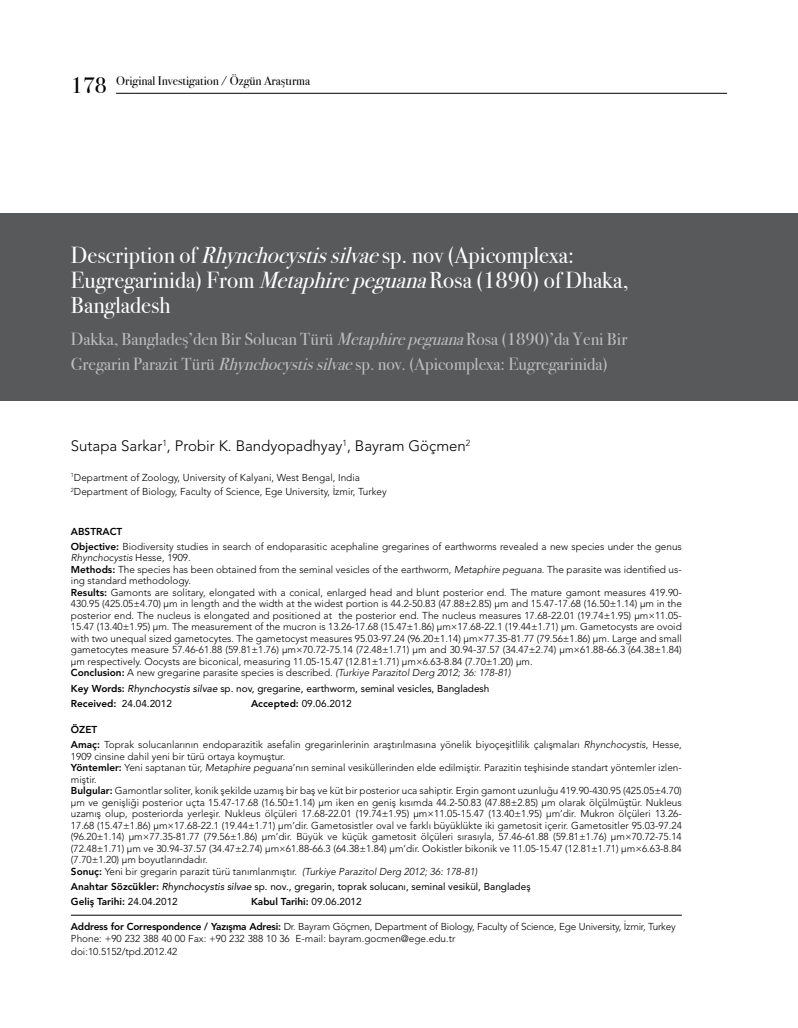
<style>
.page{position:relative;width:798px;height:1028px;background:#fff}
.page>*{position:absolute;margin:0;border:0;box-sizing:border-box;transform-origin:0 0}
.t1{font:23.12px/25px "Bodoni Svty Two ITCTT Book";color:#fff}
.t2{font:17.5px/25px "Bodoni Svty Two ITCTT Book";color:#bcbec0}
.t3{font:300 15px "Avenir LT Std";color:#000}
.t4{font:12.5px "Bodoni Svty Two ITCTT Book";color:#000}
.t5{font:300 10px/11.5px "Avenir LT Std";color:#000}
.t6{font:10px/15px "Avenir LT Std";color:#000}
.t7{font:300 10px/12.5px "Avenir LT Std";letter-spacing:-.02em;color:#000}
.t8{font:800 10px "Avenir LT Std";color:#000}
.s1{font-size:22.5px}
.s2{font-style:italic}
.s3{font-weight:800}
.s4{font-weight:400}
</style>
<div class="page">
<div style="left:0;top:213px;width:797px;height:187px;background:#58595b"></div>
<hr style="left:71px;top:915px;width:610px;height:1px;background:#000">
<hr style="left:116px;top:93px;width:610px;height:1px;background:#000">
<p class="t4" style="left:71px;top:71px;width:240px"><span class="s1">178</span> Original Investigation / Özgün Araştırma</p>
<h1 class="t1" style="left:71px;top:240px;width:558px">Description of <span class="s2">Rhynchocystissilvae</span>sp. nov (Apicomplexa:<br>Eugregarinida) From <span class="s2">Metaphirepeguana</span>Rosa (1890) of Dhaka,<br>Bangladesh</h1>
<h2 class="t2" style="left:71px;top:324px;width:557px">Dakka, Bangladeş’den Bir Solucan Türü <span class="s2">Metaphirepeguana</span>Rosa (1890)’da Yeni Bir<br>Gregarin Parazit Türü <span class="s2">Rhynchocystissilvae</span>sp. nov. (Apicomplexa: Eugregarinida)</h2>
<h3 class="t3" style="left:71px;top:436px;width:401px">Sutapa Sarkar<sup>1</sup>, Probir K. Bandyopadhyay<sup>1</sup>, Bayram Göçmen<sup>2</sup></h3>
<p class="t5" style="left:71px;top:470px;width:317px;line-height:14.2px"><sup>1</sup>Department of Zoology, University of Kalyani, West Bengal, India<br><sup>2</sup>Department of Biology, Faculty of Science, Ege University, İzmir, Turkey</p>
<p class="t5" style="left:71px;top:524px;width:612px;line-height:15px"><span class="s3">ABSTRACT<br>Objective:</span> Biodiversity studies in search of endoparasitic acephaline gregarines of earthworms revealed a new species under the genus</p>
<p class="t5" style="left:71px;top:552px;width:612px"><span class="s2">Rhynchocystis</span> Hesse, 1909.<br><span class="s3">Methods:</span> The species has been obtained from the seminal vesicles of the earthworm, <span class="s2">Metaphire peguana</span>. The parasite was identified us&shy;ing standard methodology.<br><span class="s3">Results:</span> Gamonts are solitary, elongated with a conical, enlarged head and blunt posterior end. The mature gamont measures 419.90- 430.95 (425.05±4.70) µm in length and the width at the widest portion is 44.2-50.83 (47.88±2.85) µm and 15.47-17.68 (16.50±1.14) µm in the posterior end. The nucleus is elongated and positioned at the posterior end. The nucleus measures 17.68-22.01 (19.74±1.95) µm×11.05- 15.47 (13.40±1.95) µm. The measurement of the mucron is 13.26-17.68 (15.47±1.86) µm×17.68-22.1 (19.44±1.71) µm. Gametocysts are ovoid with two unequal sized gametocytes. The gametocyst measures 95.03-97.24 (96.20±1.14) µm×77.35-81.77 (79.56±1.86) µm. Large and small gametocytes measure 57.46-61.88 (59.81±1.76) µm×70.72-75.14 (72.48±1.71) µm and 30.94-37.57 (34.47±2.74) µm×61.88-66.3 (64.38±1.84) µm respectively. Oocysts are biconical, measuring 11.05-15.47 (12.81±1.71) µm×6.63-8.84 (7.70±1.20) µm.<br><span class="s3">Conclusion:</span> A new gregarine parasite species is described. <span class="s2">(Turkiye Parazitol Derg 2012; 36: 178-81)</span></p>
<p class="t6" style="left:71px;top:680px;width:420px"><span class="s3">Key Words:</span> <span class="s2">Rhynchocystis silvae</span> sp. nov, gregarine, earthworm, seminal vesicles, Bangladesh<br><span class="s3">Received:</span> 24.04.2012</p>
<p class="t6" style="left:251px;top:695px;width:102px"><span class="s3">Accepted:</span> 09.06.2012</p>
<p class="t5" style="left:71px;top:722px;width:612px;line-height:15px"><span class="s3">ÖZET<br>Amaç:</span> Toprak solucanlarının endoparazitik asefalin gregarinlerinin araştırılmasına yönelik biyoçeşitlilik çalışmaları <span class="s2">Rhynchocystis</span>, Hesse,</p>
<p class="t5" style="left:71px;top:750px;width:612px">1909 cinsine dahil yeni bir türü ortaya koymuştur.<br><span class="s3">Yöntemler:</span> Yeni saptanan tür, <span class="s2">Metaphire peguana</span>’nın seminal vesiküllerinden elde edilmiştir. Parazitin teşhisinde standart yöntemler izlen&shy;miştir.<br><span class="s3">Bulgular:</span> Gamontlar soliter, konik şekilde uzamış bir baş ve küt bir posterior uca sahiptir. Ergin gamont uzunluğu 419.90-430.95 (425.05±4.70) µm ve genişliği posterior uçta 15.47-17.68 (16.50±1.14) µm iken en geniş kısımda 44.2-50.83 (47.88±2.85) µm olarak ölçülmüştür. Nukleus uzamış olup, posteriorda yerleşir. Nukleus ölçüleri 17.68-22.01 (19.74±1.95) µm×11.05-15.47 (13.40±1.95) µm’dir. Mukron ölçüleri 13.26- 17.68 (15.47±1.86) µm×17.68-22.1 (19.44±1.71) µm’dir. Gametosistler oval ve farklı büyüklükte iki gametosit içerir. Gametositler 95.03-97.24 (96.20±1.14) µm×77.35-81.77 (79.56±1.86) µm’dir. Büyük ve küçük gametosit ölçüleri sırasıyla, 57.46-61.88 (59.81±1.76) µm×70.72-75.14 (72.48±1.71) µm ve 30.94-37.57 (34.47±2.74) µm×61.88-66.3 (64.38±1.84) µm’dir. Ookistler bikonik ve 11.05-15.47 (12.81±1.71) µm×6.63-8.84 (7.70±1.20) µm boyutlarındadır.<br><span class="s3">Sonuç:</span> Yeni bir gregarin parazit türü tanımlanmıştır. <span class="s2">(Turkiye Parazitol Derg 2012; 36: 178-81)</span></p>
<p class="t6" style="left:71px;top:878px;width:461px"><span class="s3">Anahtar Sözcükler:</span> <span class="s2">Rhynchocystis silvae</span> sp. nov., gregarin, toprak solucanı, seminal vesikül, Bangladeş<br><span class="s3">Geliş Tarihi:</span> 24.04.2012</p>
<p class="t8" style="left:251px;top:895px;width:112px">Kabul Tarihi: <span class="s4">09.06.2012</span></p>
<p class="t7" style="left:71px;top:919px;width:606px"><span class="s3">Address for Correspondence / Yazışma Adresi:</span> Dr. Bayram Göçmen, Department of Biology, Faculty of Science, Ege University, İzmir, Turkey<br>Phone: +90 232 388 40 00 Fax: +90 232 388 10 36 E-mail: bayram.gocmen@ege.edu.tr<br>doi:10.5152/tpd.2012.42</p>
</div>
